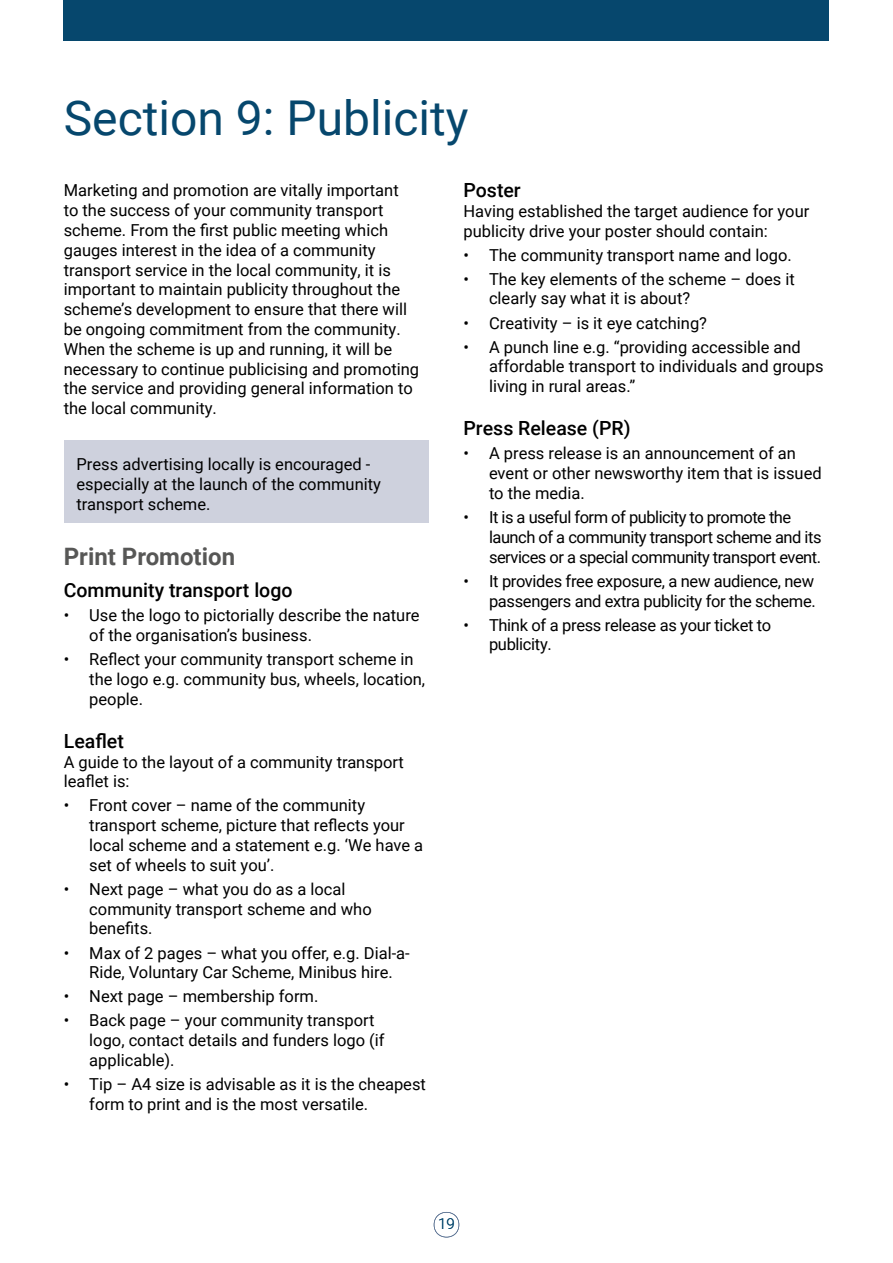
<style>
.page{position:relative;width:893px;height:1263px;background:#fff}
.page>*{position:absolute;margin:0;border:0;box-sizing:border-box;transform-origin:0 0}
.t1{font:48px "Roboto";color:#06476d}
.t2{font:700 24px "Roboto";color:#575756}
.t3{font:500 19.5px "Roboto";color:#000}
.t4{font:16.5px/19.8px "Roboto";color:#000}
.t5{font:16.5px/19.8px "Roboto";letter-spacing:-.02em;color:#000;text-align:right}
.t6{font:16.5px/19.8px "Roboto";letter-spacing:-.03em;color:#000}
.t7{font:300 15px "Roboto";color:#06476d}
</style>
<div class="page">
<svg style="left:434px;top:1212px;width:25px;height:25px"></svg>
<div style="left:64px;top:0;width:765px;height:40px;background:#06476d"></div>
<div style="left:64px;top:440px;width:364px;height:82px;background:#ced1dd"></div>
<h1 class="t1" style="left:64px;top:85px;width:406px">Section 9: Publicity</h1>
<p class="t3" style="left:463px;top:176px;width:59px">Poster</p>
<p class="t4" style="left:463px;top:200px;width:347px">Having established the target audience for your publicity drive your poster should contain:</p>
<p class="t4" style="left:463px;top:244px;width:330px">• The community transport name and logo.</p>
<p class="t4" style="left:489px;top:268px;width:307px;text-indent:-26px">• The key elements of the scheme – does it clearly say what it is about?</p>
<p class="t4" style="left:463px;top:312px;width:245px">• Creativity – is it eye catching?</p>
<p class="t4" style="left:489px;top:336px;width:336px;text-indent:-26px">• A punch line e.g. “providing accessible and affordable transport to individuals and groups living in rural areas.”</p>
<p class="t3" style="left:463px;top:415px;width:169px">Press Release (PR)</p>
<p class="t4" style="left:489px;top:443px;width:334px;text-indent:-26px">• A press release is an announcement of an event or other newsworthy item that is issued to the media.</p>
<p class="t6" style="left:489px;top:507px;width:334px;text-indent:-26px">• It is a useful form of publicity to promote the launch of a community transport scheme and its services or a special community transport event.</p>
<p class="t5" style="left:463px;top:570px;width:354px">• It provides free exposure, a new audience, new passengers and extra publicity for the scheme.</p>
<p class="t5" style="left:489px;top:614px;width:284px;text-align:left;text-indent:-26px">• Think of a press release as your ticket to publicity.</p>
<p class="t4" style="left:64px;top:180px;width:357px">Marketing and promotion are vitally important<br>to the success of your community transport scheme. From the first public meeting which gauges interest in the idea of a community transport service in the local community, it is important to maintain publicity throughout the scheme’s development to ensure that there will be ongoing commitment from the community.<br>When the scheme is up and running, it will be necessary to continue publicising and promoting the service and providing general information to the local community.</p>
<p class="t4" style="left:77px;top:454px;width:306px">Press advertising locally is encouraged - especially at the launch of the community transport scheme.</p>
<h2 class="t2" style="left:64px;top:540px;width:173px">Print Promotion</h2>
<p class="t3" style="left:64px;top:576px;width:230px">Community transport logo</p>
<p class="t4" style="left:89px;top:605px;width:332px;text-indent:-26px">• Use the logo to pictorially describe the nature of the organisation’s business.</p>
<p class="t4" style="left:89px;top:648px;width:337px;text-indent:-26px">• Reflect your community transport scheme in the logo e.g. community bus, wheels, location, people.</p>
<p class="t3" style="left:64px;top:727px;width:62px">Leaflet</p>
<p class="t4" style="left:64px;top:751px;width:342px">A guide to the layout of a community transport leaflet is:</p>
<p class="t4" style="left:89px;top:795px;width:335px;text-indent:-26px">• Front cover – name of the community transport scheme, picture that reflects your local scheme and a statement e.g. ‘We have a set of wheels to suit you’.</p>
<p class="t4" style="left:89px;top:878px;width:284px;text-indent:-26px">• Next page – what you do as a local community transport scheme and who benefits.</p>
<p class="t4" style="left:64px;top:942px;width:347px;text-align:center">• Max of 2 pages – what you offer, e.g. Dial-a-<br>Ride, Voluntary Car Scheme, Minibus hire.</p>
<p class="t4" style="left:64px;top:986px;width:256px">• Next page – membership form.</p>
<p class="t4" style="left:89px;top:1010px;width:297px;text-indent:-26px">• Back page – your community transport logo, contact details and funders logo (if applicable).</p>
<p class="t4" style="left:89px;top:1074px;width:338px;text-indent:-26px">• Tip – A4 size is advisable as it is the cheapest form to print and is the most versatile.</p>
<p class="t7" style="left:438px;top:1213px;width:18px">19</p>
</div>
